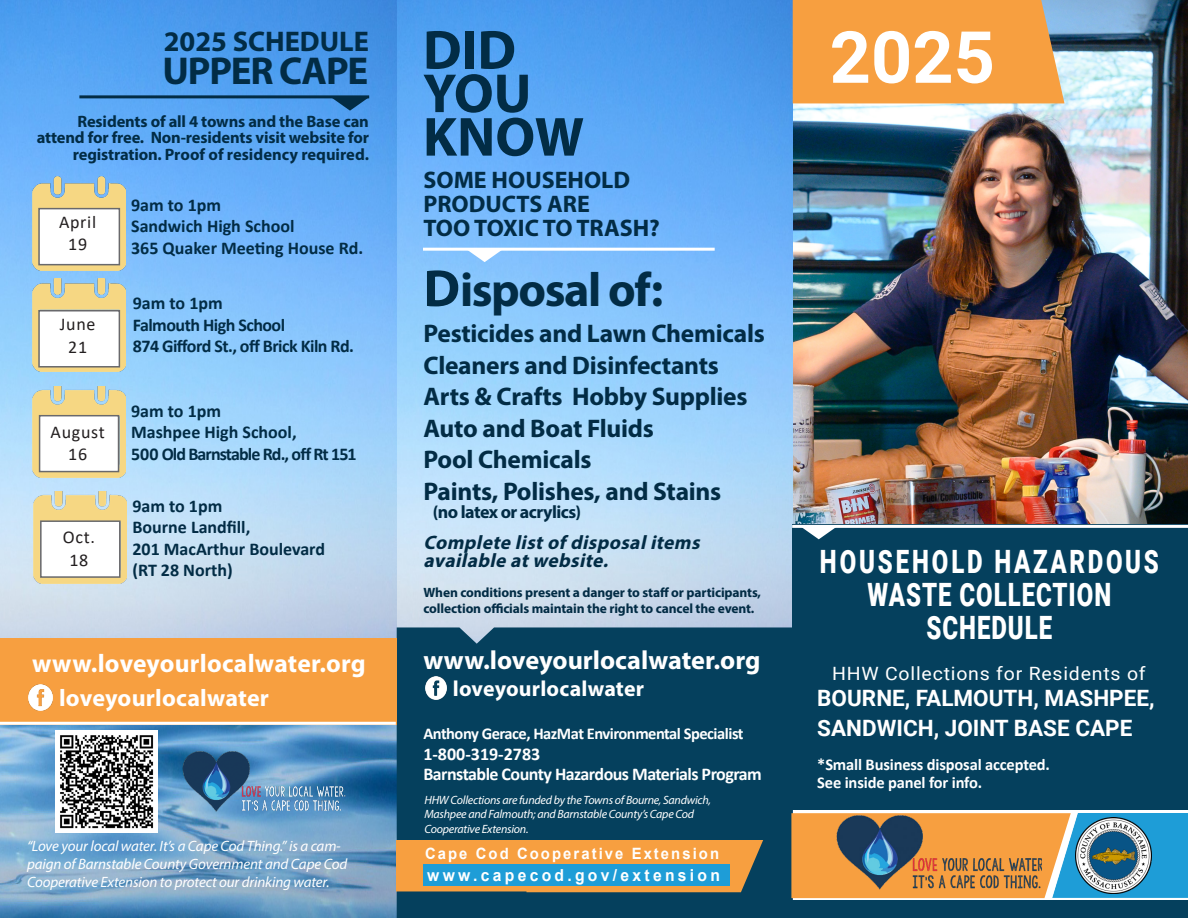
<style>
.page{position:relative;width:1188px;height:918px;background:#fff}
.page>*{position:absolute;margin:0;border:0;box-sizing:border-box;transform-origin:0 0}
.t1{font:700 72px "Roboto";color:#fff}
.t2{font:700 55.5px "Myriad Pro";color:#022c45}
.t3{font:700 48px "Myriad Pro";letter-spacing:-.03em;color:#022c45}
.t4{font:700 39px "Myriad Pro";letter-spacing:-.03em;color:#022c45}
.t5{font:900 32.1px "Roboto";letter-spacing:.04em;color:#fff;scale:.75 1}
.t6{font:900 32.1px "Roboto";letter-spacing:.12em;color:#fff;scale:.75 1}
.t7{font:700 28.5px "Myriad Pro";color:#022c45}
.t8{font:700 26.25px "Myriad Pro";color:#fff}
.t9{font:700 25.5px "Myriad Pro";letter-spacing:-.01em;color:#022c45}
.t10{font:700 25.5px "Myriad Pro";letter-spacing:.01em;color:#fff}
.t11{font:700 24px "Myriad Pro";color:#022c45}
.t12{font:700 24px "Myriad Pro";letter-spacing:.01em;color:#fff}
.t13{font:700 22.5px "Roboto";color:#fff}
.t14{font:700 21.9px "Myriad Pro";letter-spacing:.01em;color:#fff}
.t15{font:italic 700 19.5px/18px "Myriad Pro";color:#022c45}
.t16{font:18.3px "Roboto";letter-spacing:.04em;color:#fff;scale:1.06 1}
.t17{font:700 18px "Calibri";color:#022c45}
.t18{font:700 18px "Calibri";letter-spacing:-.03em;color:#022c45}
.t19{font:700 18px "Calibri";letter-spacing:-.03em;color:#fff}
.t20{font:700 18px "Calibri";letter-spacing:-.05em;color:#022c45}
.t21{font:18px "Calibri";letter-spacing:.04em;color:#231f20}
.t22{font:700 18px "Myriad Pro";letter-spacing:-.03em;color:#022c45}
.t23{font:700 18px "Calibri";color:#fff}
.t24{font:700 16.5px/16.5px "Myriad Pro";letter-spacing:-.01em;color:#022c45;text-align:right}
.t25{font:700 16.5px "Calibri";letter-spacing:-.025em;color:#fff}
.t26{font:700 16.5px "Arial";letter-spacing:.21em;color:#fff;scale:.95 1}
.t27{font:700 15.6px "Arial";letter-spacing:.14em;color:#fff;scale:.95 1}
.t28{font:italic 15px/18px "Myriad Pro";letter-spacing:-.01em;color:#fff}
.t29{font:700 13.5px/16.5px "Myriad Pro";letter-spacing:-.01em;color:#022c45}
.t30{font:italic 12px "Myriad Pro";letter-spacing:-.02em;color:#fff}
.s1{font-size:52.5px}
</style>
<div class="page">
<img style="left:0;top:0;width:792px;height:918px">
<div style="left:397px;top:627px;width:396px;height:291px;background:#05405d"></div>
<div style="left:396px;top:840px;width:367px;height:52px;background:#f79f40"></div>
<div style="left:424px;top:864px;width:306px;height:22px;background:#1e9dd7"></div>
<div style="left:0;top:638px;width:397px;height:87px;background:#f79f40"></div>
<hr style="left:423px;top:248px;width:292px;height:3px;background:#fff">
<svg style="left:466px;top:250px;width:37px;height:12px"></svg>
<img style="left:29px;top:685px;width:23px;height:25px">
<hr style="left:0;top:722px;width:396px;height:3px;background:#fff">
<img style="left:425px;top:676px;width:21px;height:23px">
<svg style="left:332px;top:98px;width:36px;height:13px"></svg>
<hr style="left:79px;top:95px;width:290px;height:3px;background:#022c45">
<img style="left:32px;top:176px;width:93px;height:95px">
<div style="left:38px;top:208px;width:82px;height:57px;background:#fff;border:2px solid #69696c"></div>
<img style="left:32px;top:278px;width:93px;height:93px">
<div style="left:38px;top:310px;width:82px;height:58px;background:#fff;border:2px solid #69696c"></div>
<img style="left:32px;top:386px;width:93px;height:92px">
<div style="left:39px;top:415px;width:80px;height:57px;background:#fff;border:2px solid #69696c"></div>
<div style="left:792px;top:525px;width:396px;height:285px;background:#05405d"></div>
<div style="left:791px;top:813px;width:280px;height:85px;background:#f79f40"></div>
<img style="left:828px;top:813px;width:214px;height:88px">
<img style="left:1047px;top:813px;width:141px;height:84px">
<img style="left:1075px;top:818px;width:77px;height:76px">
<div style="left:781px;top:901px;width:407px;height:17px;background:#05405d"></div>
<hr style="left:792px;top:525px;width:396px;height:3px;background:#fff">
<svg style="left:800px;top:527px;width:37px;height:12px"></svg>
<img style="left:182px;top:749px;width:164px;height:65px">
<img style="left:56px;top:731px;width:102px;height:102px">
<img style="left:794px;top:0;width:394px;height:524px">
<div style="left:793px;top:0;width:272px;height:103px;background:#f79f40"></div>
<img style="left:33px;top:492px;width:94px;height:91px">
<div style="left:40px;top:520px;width:81px;height:58px;background:#fff;border:2px solid #69696c"></div>
<p class="t7" style="left:164px;top:23px;width:207px">2025 SCHEDULE</p>
<p class="t4" style="left:163px;top:46px;width:207px">UPPER CAPE</p>
<p class="t24" style="left:37px;top:112px;width:334px">Residents of all 4 towns and the Base can attend for free. Non-residents visit website for registration. Proof of residency required.</p>
<p class="t21" style="left:59px;top:209px;width:39px">April</p>
<p class="t21" style="left:68px;top:232px;width:20px">19</p>
<p class="t21" style="left:60px;top:312px;width:37px">June</p>
<p class="t21" style="left:68px;top:334px;width:20px">21</p>
<p class="t21" style="left:51px;top:419px;width:56px">August</p>
<p class="t21" style="left:68px;top:442px;width:20px">16</p>
<p class="t21" style="left:63px;top:525px;width:34px">Oct.</p>
<p class="t21" style="left:69px;top:547px;width:20px">18</p>
<p class="t17" style="left:131px;top:192px;width:91px">9am to 1pm</p>
<p class="t17" style="left:131px;top:214px;width:165px">Sandwich High School</p>
<p class="t17" style="left:131px;top:235px;width:234px">365 Quaker Meeting House Rd.</p>
<p class="t17" style="left:133px;top:290px;width:91px">9am to 1pm</p>
<p class="t18" style="left:133px;top:312px;width:154px">Falmouth High School</p>
<p class="t18" style="left:133px;top:333px;width:223px">874 Gifford St., off Brick Kiln Rd.</p>
<p class="t17" style="left:131px;top:398px;width:91px">9am to 1pm</p>
<p class="t17" style="left:131px;top:420px;width:167px">Mashpee High School,</p>
<p class="t20" style="left:131px;top:441px;width:227px">500 Old Barnstable Rd., off Rt 151</p>
<p class="t17" style="left:132px;top:493px;width:91px">9am to 1pm</p>
<p class="t17" style="left:132px;top:515px;width:119px">Bourne Landfill,</p>
<p class="t17" style="left:132px;top:536px;width:194px">201 MacArthur Boulevard</p>
<p class="t17" style="left:132px;top:558px;width:102px">(RT 28 North)</p>
<p class="t10" style="left:32px;top:646px;width:335px">www.loveyourlocalwater.org</p>
<p class="t12" style="left:59px;top:682px;width:212px">loveyourlocalwater</p>
<p class="t28" style="left:27px;top:837px;width:322px">“Love your local water. It’s a Cape Cod Thing.” is a cam&shy;paign of Barnstable County Government and Cape Cod<br>Cooperative Extension to protect our drinking water.</p>
<p class="t2" style="left:423px;top:14px;width:95px">DID</p>
<p class="t2" style="left:423px;top:57px;width:110px">YOU</p>
<p class="t2" style="left:423px;top:101px;width:163px">KNOW</p>
<p class="t11" style="left:424px;top:164px;width:208px">SOME HOUSEHOLD</p>
<p class="t11" style="left:424px;top:188px;width:168px">PRODUCTS ARE</p>
<p class="t11" style="left:424px;top:212px;width:238px">TOO TOXIC TO TRASH?</p>
<p class="t3" style="left:424px;top:259px;width:241px"><span class="s1">D</span>isposal of:</p>
<p class="t9" style="left:424px;top:317px;width:343px">Pesticides and Lawn Chemicals</p>
<p class="t9" style="left:424px;top:348px;width:297px">Cleaners and Disinfectants</p>
<p class="t9" style="left:424px;top:380px;width:326px">Arts &amp; Crafts Hobby Supplies</p>
<p class="t9" style="left:424px;top:411px;width:232px">Auto and Boat Fluids</p>
<p class="t9" style="left:424px;top:443px;width:170px">Pool Chemicals</p>
<p class="t9" style="left:424px;top:474px;width:299px">Paints, Polishes, and Stains</p>
<p class="t22" style="left:433px;top:500px;width:150px">(no latex or acrylics)</p>
<p class="t15" style="left:424px;top:533px;width:283px">Complete listofdisposalitems available atwebsite.</p>
<p class="t29" style="left:424px;top:583px;width:339px">When conditions present a danger to staff or participants, collection officials maintain the right to cancel the event.</p>
<p class="t8" style="left:424px;top:643px;width:338px">www.loveyourlocalwater.org</p>
<p class="t14" style="left:453px;top:674px;width:193px">loveyourlocalwater</p>
<p class="t25" style="left:423px;top:722px;width:322px">Anthony Gerace, HazMat Environmental Specialist</p>
<p class="t23" style="left:423px;top:742px;width:118px">1-800-319-2783</p>
<p class="t19" style="left:423px;top:761px;width:340px">Barnstable County Hazardous Materials Program</p>
<p class="t30" style="left:424px;top:792px;width:288px">HHW Collections are funded by the Towns of Bourne, Sandwich,</p>
<p class="t30" style="left:424px;top:807px;width:271px">Mashpee and Falmouth; and Barnstable County’s Cape Cod</p>
<p class="t30" style="left:424px;top:821px;width:106px">Cooperative Extension.</p>
<p class="t27" style="left:425px;top:843px;width:311px">Cape Cod Cooperative Extension</p>
<p class="t26" style="left:427px;top:863px;width:310px">www.capecod.gov/extension</p>
<p class="t1" style="left:830px;top:7px;width:167px">2025</p>
<p class="t6" style="left:820px;top:540px;width:453px">HOUSEHOLD HAZARDOUS</p>
<p class="t5" style="left:868px;top:572px;width:326px">WASTE COLLECTION</p>
<p class="t5" style="left:927px;top:605px;width:169px">SCHEDULE</p>
<p class="t16" style="left:832px;top:660px;width:297px">HHW Collections for Residents of</p>
<p class="t13" style="left:817px;top:683px;width:339px">BOURNE, FALMOUTH, MASHPEE,</p>
<p class="t13" style="left:817px;top:713px;width:317px">SANDWICH, JOINT BASE CAPE</p>
<p class="t25" style="left:817px;top:753px;width:234px">*Small Business disposal accepted.</p>
<p class="t25" style="left:817px;top:771px;width:166px">See inside panel for info.</p>
</div>
